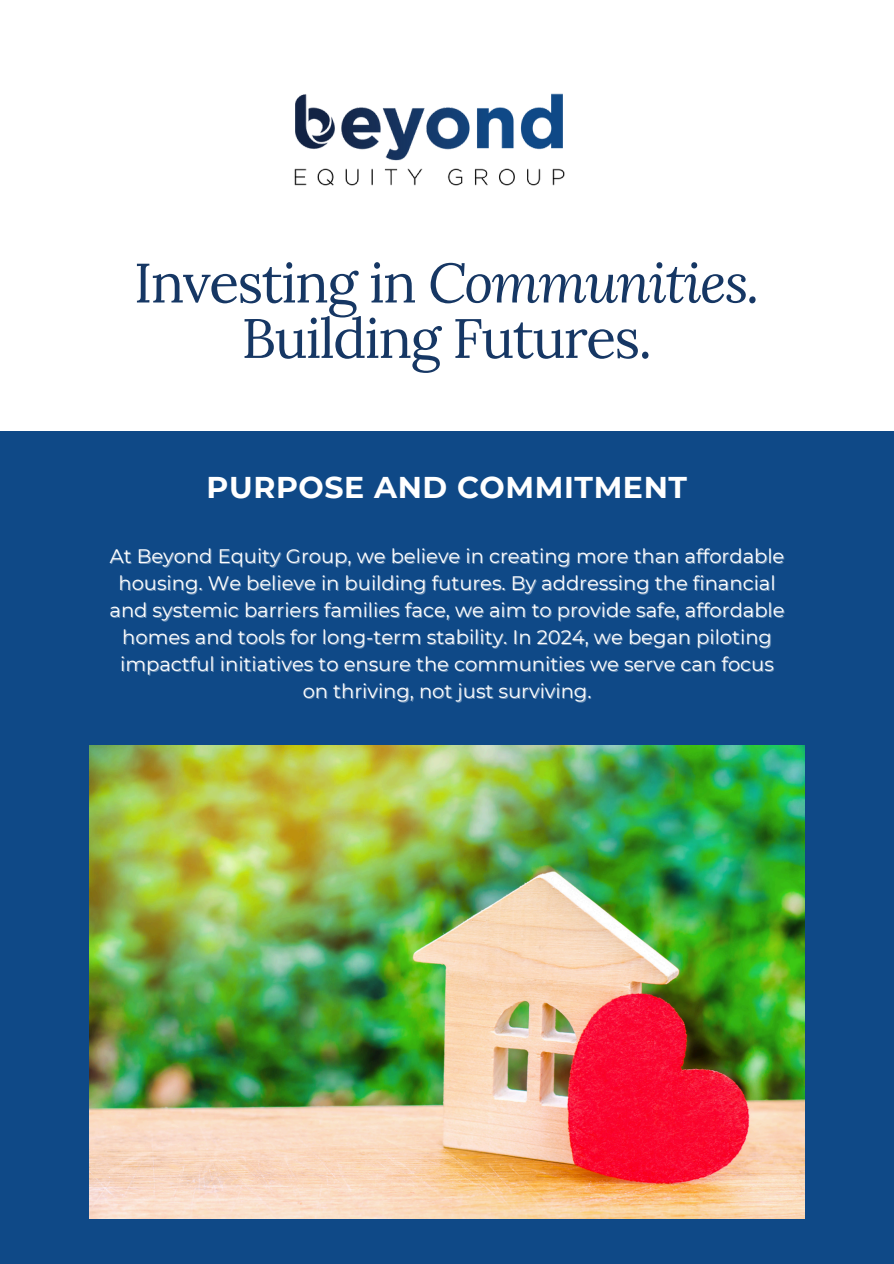
<style>
.page{position:relative;width:894px;height:1264px;background:#fff}
.page>*{position:absolute;margin:0;border:0;box-sizing:border-box;transform-origin:0 0}
.t1{font:55.35px/55.3px "Lora";letter-spacing:-.03em;color:#163764;text-align:center}
.t2{font:700 30px "Montserrat";letter-spacing:.02em;color:#fff}
.t3{font:19.5px "Montserrat";color:#fff}
.s1{font-style:italic}
</style>
<div class="page">
<img style="left:294px;top:93px;width:271px;height:93px">
<div style="left:0;top:431px;width:893px;height:832px;background:#0f4987"></div>
<img style="left:89px;top:745px;width:715px;height:473px">
<p class="t1" style="left:134px;top:254px;width:627px">Investing in <span class="s1">Communities.<br></span>Building Futures.</p>
<h1 class="t2" style="left:206px;top:468px;width:482px">PURPOSE AND COMMITMENT</h1>
<h2 class="t3" style="left:110px;top:544px;width:676px">At Beyond Equity Group, we believe in creating more than affordable</h2>
<p class="t3" style="left:118px;top:571px;width:658px">housing. We believe in building futures. By addressing the financial</p>
<p class="t3" style="left:109px;top:598px;width:676px">and systemic barriers families face, we aim to provide safe, affordable</p>
<p class="t3" style="left:122px;top:625px;width:651px">homes and tools for long-term stability. In 2024, we began piloting</p>
<p class="t3" style="left:120px;top:652px;width:655px">impactful initiatives to ensure the communities we serve can focus</p>
<p class="t3" style="left:302px;top:679px;width:290px">on thriving, not just surviving.</p>
</div>
